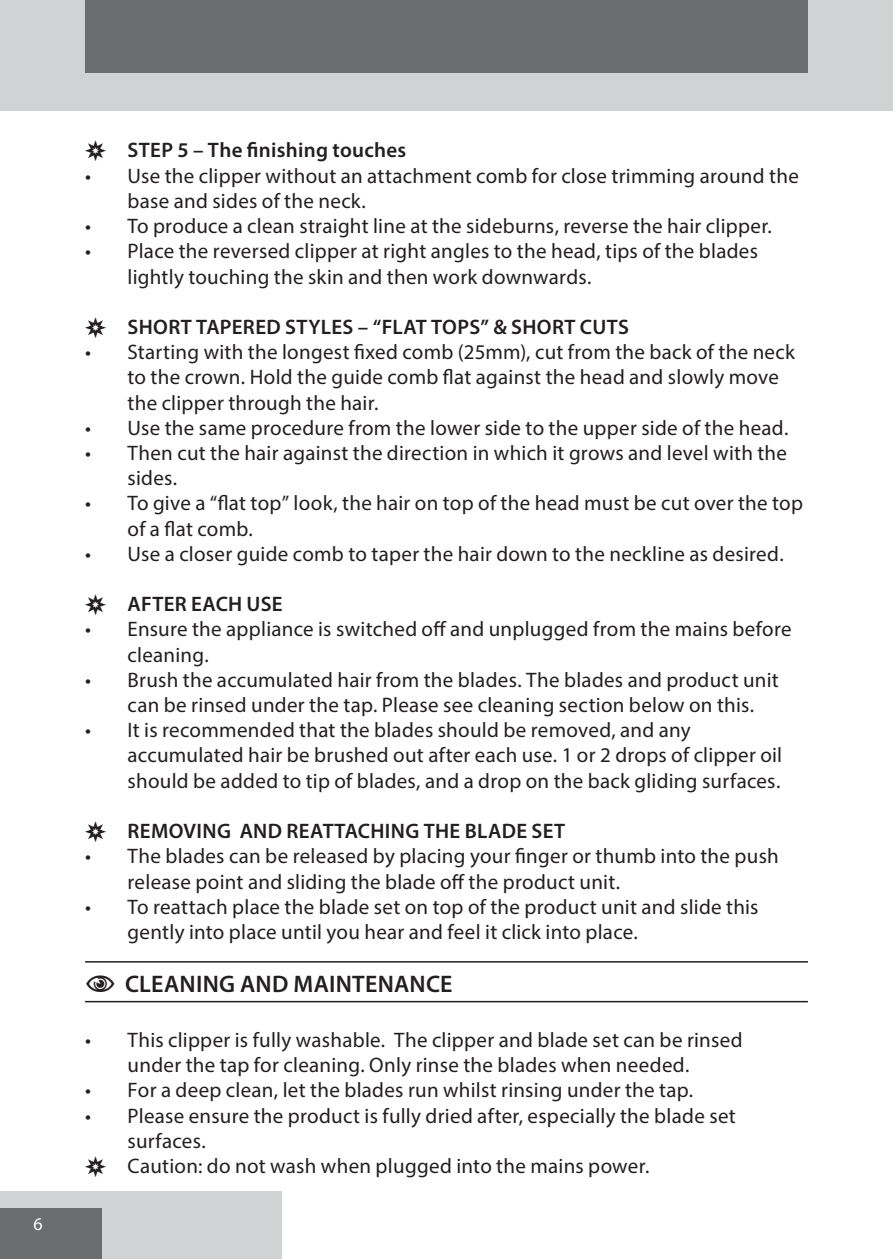
<style>
.page{position:relative;width:893px;height:1259px;background:#fff}
.page>*{position:absolute;margin:0;border:0;box-sizing:border-box;transform-origin:0 0}
.heading{font:600 24px "Myriad Pro";letter-spacing:.01em;color:#231f20}
.default_numbers{font:21px/25.2px "Myriad Pro";letter-spacing:.01em;color:#231f20}
.default_numbers-2{font:600 21px "Myriad Pro";letter-spacing:.015em;color:#231f20}
.t1{font:18px "Myriad Pro";color:#fff}
.s1{font-family:"Myriad Graphics";font-weight:400}
.s2{font-family:"Myriad Points";font-weight:400}
.s3{font-family:"Myriad Graphics"}
</style>
<div class="page">
<div style="left:0;top:0;width:893px;height:111px;background:#d1d2d4"></div>
<div style="left:0;top:1191px;width:282px;height:68px;background:#d1d2d4"></div>
<div style="left:0;top:1208px;width:102px;height:51px;background:#6c6d70"></div>
<div style="left:85px;top:0;width:723px;height:73px;background:#6c6d70"></div>
<hr style="left:85px;top:961px;width:723px;height:1px;background:#231f20">
<hr style="left:85px;top:1001px;width:723px;height:1px;background:#231f20">
<p class="t1" style="left:34px;top:1212px;width:11px">6</p>
<p class="default_numbers-2" style="left:85px;top:137px;width:323px"><span class="s1">,</span> STEP 5 – The finishing touches</p>
<p class="default_numbers" style="left:128px;top:163px;width:673px;text-indent:-43px">• Use the clipper without an attachment comb for close trimming around the base and sides of the neck.</p>
<p class="default_numbers" style="left:85px;top:213px;width:688px">• To produce a clean straight line at the sideburns, reverse the hair clipper.</p>
<p class="default_numbers" style="left:128px;top:238px;width:632px;text-indent:-43px">• Place the reversed clipper at right angles to the head, tips of the blades lightly touching the skin and then work downwards.</p>
<p class="default_numbers-2" style="left:85px;top:313px;width:546px"><span class="s1">,</span> SHORT TAPERED STYLES – “FLAT TOPS” &amp; SHORT CUTS</p>
<p class="default_numbers" style="left:128px;top:339px;width:669px;text-indent:-43px">• Starting with the longest fixed comb (25mm), cut from the back of the neck to the crown. Hold the guide comb flat against the head and slowly move the clipper through the hair.</p>
<p class="default_numbers" style="left:85px;top:415px;width:705px">• Use the same procedure from the lower side to the upper side of the head.</p>
<p class="default_numbers" style="left:128px;top:440px;width:661px;text-indent:-43px">• Then cut the hair against the direction in which it grows and level with the sides.</p>
<p class="default_numbers" style="left:128px;top:490px;width:677px;text-indent:-43px">• To give a “flat top” look, the hair on top of the head must be cut over the top of a flat comb.</p>
<p class="default_numbers" style="left:85px;top:541px;width:700px">• Use a closer guide comb to taper the hair down to the neckline as desired.</p>
<p class="default_numbers-2" style="left:85px;top:591px;width:199px"><span class="s1">,</span> AFTER EACH USE</p>
<p class="default_numbers" style="left:128px;top:616px;width:666px;text-indent:-43px">• Ensure the appliance is switched off and unplugged from the mains before cleaning.</p>
<p class="default_numbers" style="left:128px;top:667px;width:653px;text-indent:-43px">• Brush the accumulated hair from the blades. The blades and product unit can be rinsed under the tap. Please see cleaning section below on this.</p>
<p class="default_numbers" style="left:128px;top:717px;width:656px;text-indent:-43px">• It is recommended that the blades should be removed, and any accumulated hair be brushed out after each use. 1 or 2 drops of clipper oil should be added to tip of blades, and a drop on the back gliding surfaces.</p>
<p class="default_numbers-2" style="left:85px;top:817px;width:482px"><span class="s1">,</span> REMOVING AND REATTACHING THE BLADE SET</p>
<p class="default_numbers" style="left:128px;top:843px;width:653px;text-indent:-43px">• The blades can be released by placing your finger or thumb into the push release point and sliding the blade off the product unit.</p>
<p class="default_numbers" style="left:128px;top:893px;width:632px;text-indent:-43px">• To reattach place the blade set on top of the product unit and slide this gently into place until you hear and feel it click into place.</p>
<p class="heading" style="left:85px;top:969px;width:369px"><span class="s2">C</span> CLEANING AND MAINTENANCE</p>
<p class="default_numbers" style="left:85px;top:1027px;width:659px;text-align:center">• This clipper is fully washable. The clipper and blade set can be rinsed under the tap for cleaning. Only rinse the blades when needed.</p>
<p class="default_numbers" style="left:85px;top:1077px;width:610px">• For a deep clean, let the blades run whilst rinsing under the tap.</p>
<p class="default_numbers" style="left:128px;top:1102px;width:610px;text-indent:-43px">• Please ensure the product is fully dried after, especially the blade set surfaces.</p>
<p class="default_numbers" style="left:85px;top:1153px;width:566px"><span class="s3">,</span> Caution: do not wash when plugged into the mains power.</p>
</div>
